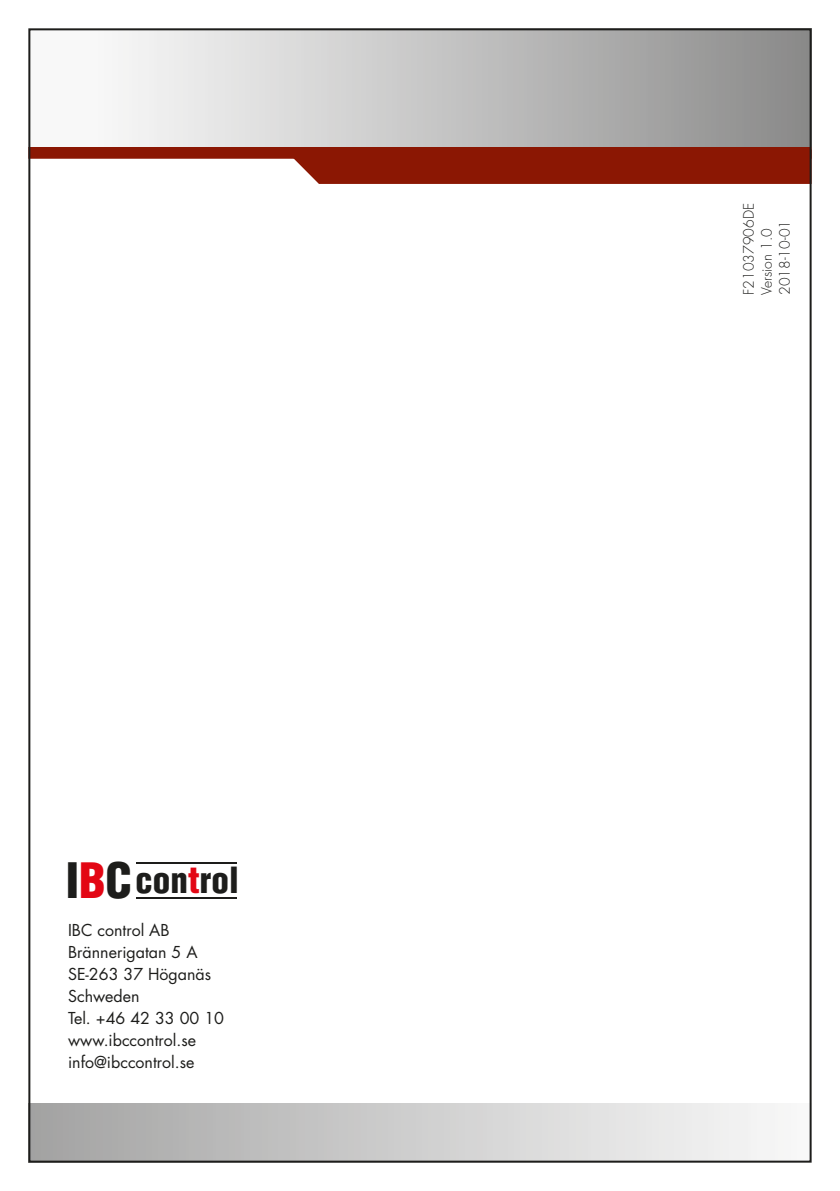
<style>
.page{position:relative;width:840px;height:1191px;background:#fff}
.page>*{position:absolute;margin:0;border:0;box-sizing:border-box;transform-origin:0 0}
.t1{font:35.2px "Switzerland Cond Black Plain";color:#1d1d1b}
.t2{font:16px/22px "Futura";color:#1d1d1b}
.t3{font:300 14px/18px "Futura";color:#1d1d1b}
.s1{font-size:47.6px}
.s2{font-size:47.6px;color:#e30614}
.s3{color:#e30614}
</style>
<div class="page">
<div style="left:28px;top:1103px;width:783px;height:59px;background:linear-gradient(to right,#a3a3a2,#fafafa)"></div>
<hr style="left:136px;top:862px;width:101px;height:1px;background:#1d1d1b">
<hr style="left:136px;top:897px;width:101px;height:2px;background:#1d1d1b">
<div style="left:28px;top:135px;width:783px;height:24px;background:#8b1703"></div>
<div style="left:28px;top:28px;width:783px;height:119px;background:linear-gradient(to right,#fff,#8c8b8b)"></div>
<svg style="left:284px;top:158px;width:524px;height:26px;background:#90210e"></svg>
<h1 class="t1" style="left:66px;top:858px;width:174px"><span class="s1">I</span><span class="s2">B</span><span class="s1">C</span>con<span class="s3">t</span>rol</h1>
<p class="t2" style="left:68px;top:919px;width:157px">IBC control AB<br>Brännerigatan 5 A<br>SE-263 37 Höganäs<br>Schweden<br>Tel. +46 42 33 00 10 www.ibccontrol.se info@ibccontrol.se</p>
<p class="t3" style="left:739px;top:295px;width:93px;rotate:-90deg">F21037906DE<br>Version 1.0<br>2018-10-01</p>
</div>
